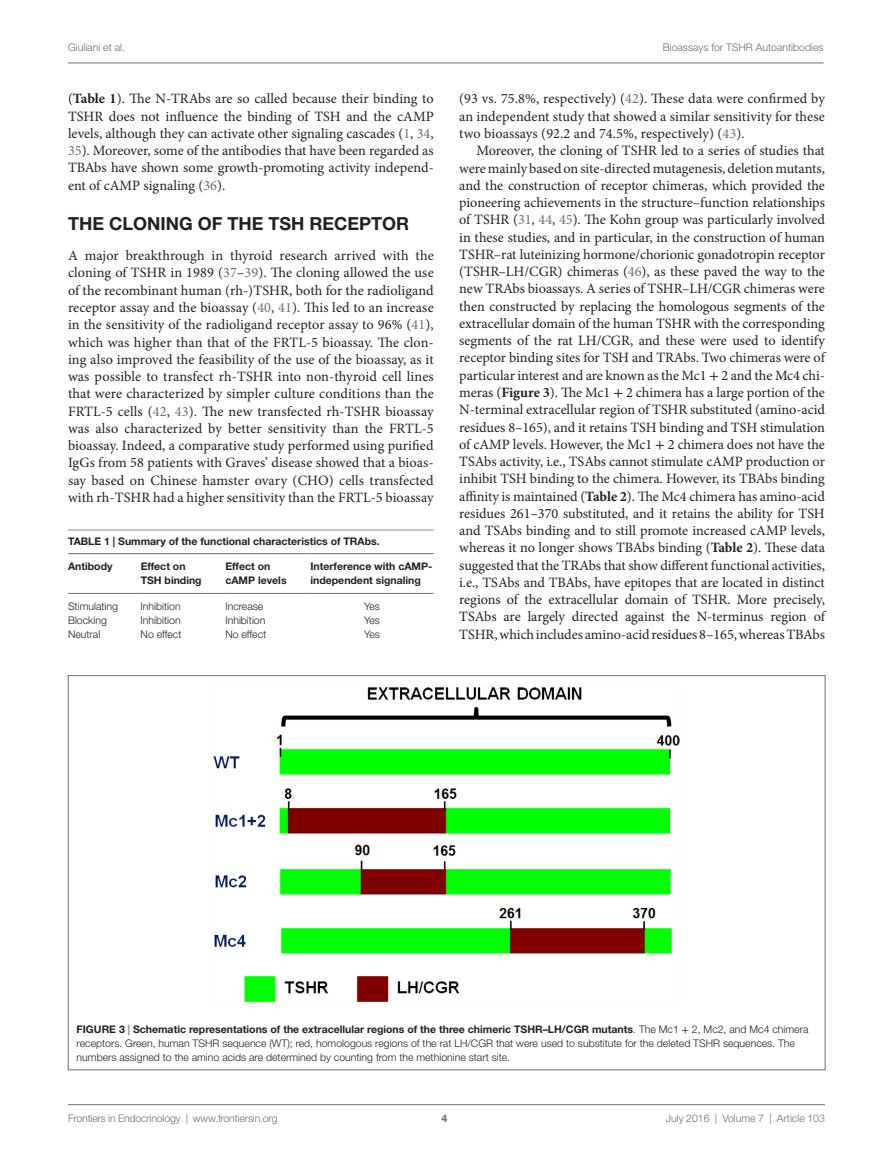
<style>
.page{position:relative;width:893px;height:1170px;background:#fff}
.page>*{position:absolute;margin:0;border:0;box-sizing:border-box;transform-origin:0 0}
.t1{font:700 18px "Helvetica Neue LT Std";color:#231f20}
.t2{font:14.25px/17.2px "Minion Pro";color:#231f20;text-align:justify}
.t3{font:300 10.5px/14.2px "Helvetica Neue LT Std";color:#231f20}
.t4{font:700 10.5px/14.2px "Helvetica Neue LT Std";color:#231f20}
.t5{font:300 10.5px "Helvetica Neue LT Std";color:#6c6d70}
.t6{font:700 10.5px "Helvetica Neue LT Std";color:#6c6d70}
.s1{font-weight:700}
.s2{color:#6c6d70}
.s3{font-family:"STIX General"}
.s4{font-family:"STIX General";font-weight:400}
</style>
<div class="page">
<img style="left:213px;top:687px;width:467px;height:315px">
<hr style="left:68px;top:529px;width:366px;height:1px;background:#8a8c8f">
<hr style="left:68px;top:553px;width:73px;height:1px;background:#6c6d70">
<hr style="left:68px;top:593px;width:73px;height:1px;background:#6c6d70">
<hr style="left:141px;top:553px;width:84px;height:1px;background:#6c6d70">
<hr style="left:141px;top:593px;width:84px;height:1px;background:#6c6d70">
<hr style="left:225px;top:553px;width:85px;height:1px;background:#6c6d70">
<hr style="left:225px;top:593px;width:85px;height:1px;background:#6c6d70">
<hr style="left:310px;top:553px;width:124px;height:1px;background:#6c6d70">
<hr style="left:310px;top:593px;width:124px;height:1px;background:#6c6d70">
<hr style="left:68px;top:63px;width:756px;height:1px;background:#6c6d70">
<hr style="left:68px;top:1104px;width:757px;height:1px;background:#6c6d70">
<p class="t5" style="left:68px;top:41px;width:58px">Giuliani et al.</p>
<p class="t5" style="left:663px;top:41px;width:162px">Bioassays for TSHR Autoantibodies</p>
<p class="t2" style="left:68px;top:90px;width:367px">(<span class="s1">Table 1</span>). The N-TRAbs are so called because their binding to TSHR does not influence the binding of TSH and the cAMP levels, although they can activate other signaling cascades (<span class="s2">1</span>, <span class="s2">34</span>, <span class="s2">35</span>). Moreover, some of the antibodies that have been regarded as TBAbs have shown some growth-promoting activity independ&shy;ent of cAMP signaling (<span class="s2">36</span>).</p>
<p class="t1" style="left:68px;top:212px;width:343px">THE CLONING OF THE TSH RECEPTOR</p>
<p class="t2" style="left:68px;top:247px;width:367px">A major breakthrough in thyroid research arrived with the cloning of TSHR in 1989 (<span class="s2">37</span>–<span class="s2">39</span>). The cloning allowed the use of the recombinant human (rh-)TSHR, both for the radioligand receptor assay and the bioassay (<span class="s2">40</span>, <span class="s2">41</span>). This led to an increase in the sensitivity of the radioligand receptor assay to 96% (<span class="s2">41</span>), which was higher than that of the FRTL-5 bioassay. The clon&shy;ing also improved the feasibility of the use of the bioassay, as it was possible to transfect rh-TSHR into non-thyroid cell lines that were characterized by simpler culture conditions than the FRTL-5 cells (<span class="s2">42</span>, <span class="s2">43</span>). The new transfected rh-TSHR bioassay was also characterized by better sensitivity than the FRTL-5 bioassay. Indeed, a comparative study performed using purified IgGs from 58 patients with Graves’ disease showed that a bioas&shy;say based on Chinese hamster ovary (CHO) cells transfected with rh-TSHR had a higher sensitivity than the FRTL-5 bioassay</p>
<p class="t4" style="left:68px;top:534px;width:313px">TABLE 1 | Summary of the functional characteristics of TRAbs.</p>
<p class="t4" style="left:68px;top:559px;width:46px">Antibody</p>
<p class="t4" style="left:141px;top:559px;width:63px">Effect on<br>TSH binding</p>
<p class="t4" style="left:225px;top:559px;width:63px">Effect on cAMP levels</p>
<p class="t4" style="left:310px;top:559px;width:123px">Interference with cAMP&shy;independent signaling</p>
<p class="t3" style="left:68px;top:598px;width:51px">Stimulating</p>
<p class="t3" style="left:141px;top:598px;width:42px">Inhibition</p>
<p class="t3" style="left:225px;top:598px;width:39px">Increase</p>
<p class="t3" style="left:364px;top:598px;width:17px">Yes</p>
<p class="t3" style="left:68px;top:613px;width:40px">Blocking</p>
<p class="t3" style="left:141px;top:613px;width:42px">Inhibition</p>
<p class="t3" style="left:225px;top:613px;width:42px">Inhibition</p>
<p class="t3" style="left:364px;top:613px;width:17px">Yes</p>
<p class="t3" style="left:68px;top:627px;width:34px">Neutral</p>
<p class="t3" style="left:141px;top:627px;width:42px">No effect</p>
<p class="t3" style="left:225px;top:627px;width:42px">No effect</p>
<p class="t3" style="left:364px;top:627px;width:17px">Yes</p>
<p class="t2" style="left:459px;top:90px;width:367px">(93 vs. 75.8%, respectively) (<span class="s2">42</span>). These data were confirmed by an independent study that showed a similar sensitivity for these two bioassays (92.2 and 74.5%, respectively) (<span class="s2">43</span>).</p>
<p class="t2" style="left:459px;top:142px;width:367px;text-indent:17px">Moreover, the cloning of TSHR led to a series of studies that were mainly based on site-directed mutagenesis, deletion mutants, and the construction of receptor chimeras, which provided the pioneering achievements in the structure–function relationships of TSHR (<span class="s2">31</span>, <span class="s2">44</span>, <span class="s2">45</span>). The Kohn group was particularly involved in these studies, and in particular, in the construction of human TSHR–rat luteinizing hormone/chorionic gonadotropin receptor (TSHR–LH/CGR) chimeras (<span class="s2">46</span>), as these paved the way to the new TRAbs bioassays. A series of TSHR–LH/CGR chimeras were then constructed by replacing the homologous segments of the extracellular domain of the human TSHR with the corresponding segments of the rat LH/CGR, and these were used to identify receptor binding sites for TSH and TRAbs. Two chimeras were of particular interest and are known as the Mc1 <span class="s3">+</span> 2 and the Mc4 chi&shy;meras (<span class="s1">Figure 3</span>). The Mc1 <span class="s3">+</span> 2 chimera has a large portion of the N-terminal extracellular region of TSHR substituted (amino-acid residues 8–165), and it retains TSH binding and TSH stimulation of cAMP levels. However, the Mc1 <span class="s3">+</span> 2 chimera does not have the TSAbs activity, i.e., TSAbs cannot stimulate cAMP production or inhibit TSH binding to the chimera. However, its TBAbs binding affinity is maintained (<span class="s1">Table 2</span>). The Mc4 chimera has amino-acid residues 261–370 substituted, and it retains the ability for TSH and TSAbs binding and to still promote increased cAMP levels, whereas it no longer shows TBAbs binding (<span class="s1">Table 2</span>). These data suggested that the TRAbs that show different functional activities, i.e., TSAbs and TBAbs, have epitopes that are located in distinct regions of the extracellular domain of TSHR. More precisely, TSAbs are largely directed against the N-terminus region of TSHR, which includes amino-acid residues 8–165, whereas TBAbs</p>
<p class="t3" style="left:77px;top:1021px;width:733px"><span class="s1">FIGURE 3</span> | <span class="s1">Schematic representations of the extracellular regions of the three chimeric TSHR–LH/CGR mutants</span>. The Mc1 <span class="s4">+</span> 2, Mc2, and Mc4 chimera receptors. Green, human TSHR sequence (WT); red, homologous regions of the rat LH/CGR that were used to substitute for the deleted TSHR sequences. The numbers assigned to the amino acids are determined by counting from the methionine start site.</p>
<p class="t5" style="left:68px;top:1111px;width:211px">Frontiers in Endocrinology | www.frontiersin.org</p>
<p class="t5" style="left:666px;top:1111px;width:161px">July 2016 | Volume 7 | Article 103</p>
<p class="t6" style="left:441px;top:1111px;width:7px">4</p>
</div>
